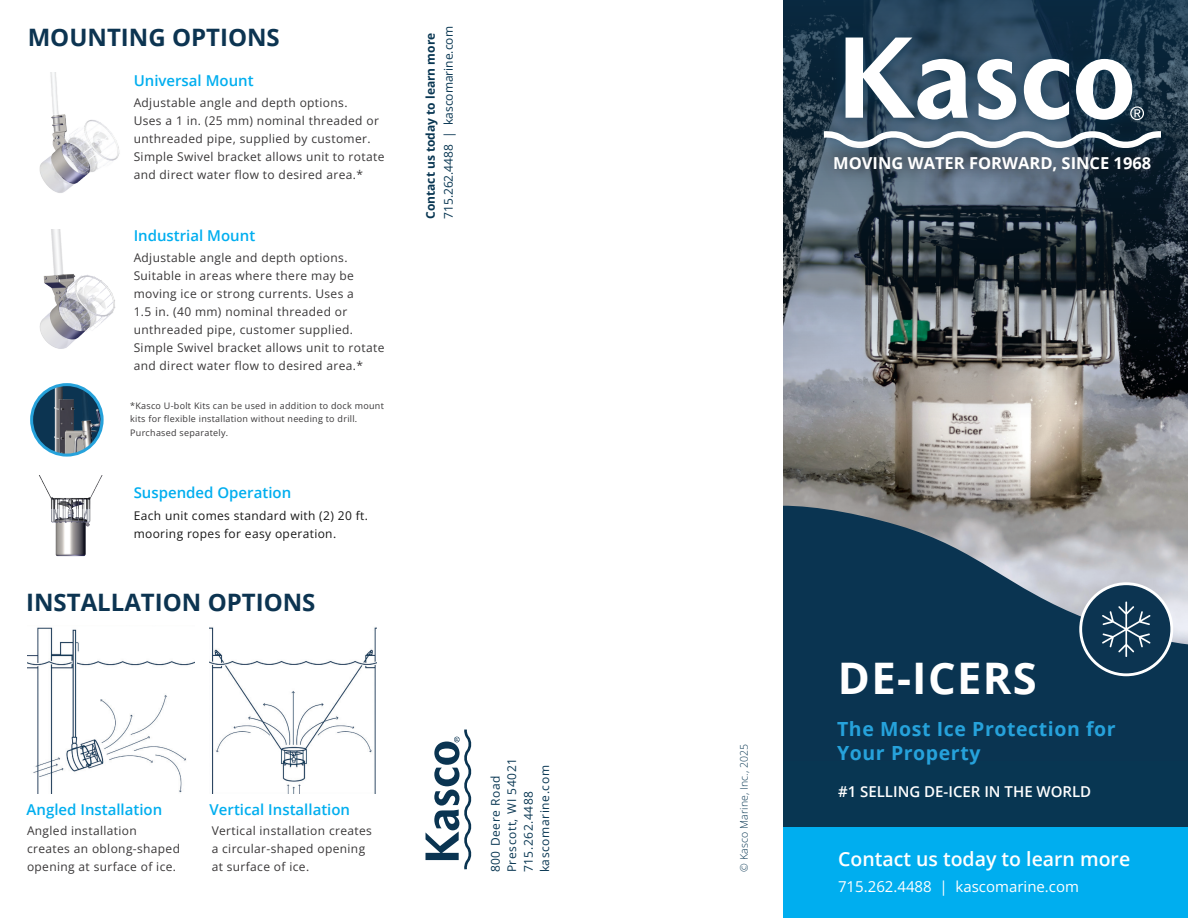
<style>
.page{position:relative;width:1188px;height:918px;background:#fff}
.page>*{position:absolute;margin:0;border:0;box-sizing:border-box;transform-origin:0 0}
.t1{font:700 43.5px "Open Sans";letter-spacing:.03em;color:#fff}
.t2{font:700 24px "Open Sans";color:#0c3451}
.t3{font:700 19.5px/24px "Open Sans";letter-spacing:.03em;color:#26a2db}
.t4{font:600 19.5px "Open Sans";color:#fff}
.t5{font:700 16.5px "Open Sans";color:#fff}
.t6{font:600 15px "Open Sans";color:#00aeef}
.t7{font:600 15px "Open Sans";color:#00aeef}
.t8{font:15px "Open Sans";color:#fff}
.t9{font:600 15px "Open Sans";color:#fff}
.t10{font:12px/18px "Open Sans";letter-spacing:.03em;color:#393738}
.t11{font:12px/18px "Open Sans";letter-spacing:.03em;color:#171717}
.t12{font:12px "Open Sans";letter-spacing:.05em;color:#083652}
.t13{font:12px "Open Sans";color:#083652}
.t14{font:700 12px "Open Sans";color:#083652}
.t15{font:300 10.5px "Open Sans";letter-spacing:.01em;color:#083652}
.t16{font:9px/13.5px "Open Sans";letter-spacing:.03em;color:#393738}
</style>
<div class="page">
<img style="left:27px;top:627px;width:167px;height:166px">
<img style="left:210px;top:627px;width:167px;height:166px">
<svg style="left:426px;top:729px;width:46px;height:141px"></svg>
<img style="left:783px;top:418px;width:405px;height:86px">
<svg style="left:783px;top:0;width:405px;height:418px;background:#525b63"></svg>
<div style="left:810px;top:23px;width:365px;height:140px;background:#083652;opacity:.75"></div>
<svg style="left:824px;top:129px;width:336px;height:13px"></svg>
<svg style="left:846px;top:38px;width:122px;height:82px"></svg>
<svg style="left:977px;top:59px;width:39px;height:61px"></svg>
<svg style="left:1024px;top:59px;width:45px;height:61px"></svg>
<svg style="left:1076px;top:59px;width:68px;height:61px"></svg>
<div style="left:820px;top:142px;width:345px;height:42px;background:#231f20;opacity:.75"></div>
<div style="left:783px;top:804px;width:405px;height:114px;background:#00aeef"></div>
<svg style="left:783px;top:504px;width:405px;height:257px;background:#305067"></svg>
<div style="left:783px;top:761px;width:405px;height:66px;background:#083652"></div>
<svg style="left:1079px;top:582px;width:94px;height:94px;background:#436178"></svg>
<img style="left:39px;top:476px;width:63px;height:81px">
<img style="left:39px;top:72px;width:81px;height:121px">
<img style="left:39px;top:229px;width:77px;height:120px">
<div style="left:32px;top:385px;width:70px;height:70px;background:#0c3451;border-radius:50%"></div>
<img style="left:45px;top:385px;width:57px;height:68px">
<div style="left:30px;top:383px;width:74px;height:74px;border:3px solid #26a2db;border-radius:50%"></div>
<p class="t2" style="left:28px;top:20px;width:254px">MOUNTING OPTIONS</p>
<p class="t6" style="left:134px;top:71px;width:122px">Universal Mount</p>
<p class="t10" style="left:134px;top:93px;width:252px">Adjustable angle and depth options.<br>Uses a 1 in. (25 mm) nominal threaded or unthreaded pipe, supplied by customer.<br>Simple Swivel bracket allows unit to rotate and direct water flow to desired area.*</p>
<p class="t6" style="left:134px;top:225px;width:123px">Industrial Mount</p>
<p class="t10" style="left:134px;top:249px;width:252px">Adjustable angle and depth options.<br>Suitable in areas where there may be moving ice or strong currents. Uses a<br>1.5 in. (40 mm) nominal threaded or unthreaded pipe, customer supplied.<br>Simple Swivel bracket allows unit to rotate and direct water flow to desired area.*</p>
<p class="t16" style="left:130px;top:399px;width:255px">*Kasco U-bolt Kits can be used in addition to dock mount kits for flexible installation without needing to drill.<br>Purchased separately.</p>
<p class="t6" style="left:134px;top:482px;width:159px">Suspended Operation</p>
<p class="t11" style="left:134px;top:506px;width:236px">Each unit comes standard with (2) 20 ft. mooring ropes for easy operation.</p>
<p class="t2" style="left:26px;top:586px;width:291px">INSTALLATION OPTIONS</p>
<p class="t14" style="left:422px;top:219px;width:188px;rotate:-90deg">Contact us today to learn more</p>
<p class="t13" style="left:440px;top:219px;width:194px;rotate:-90deg">715.262.4488 | kascomarine.com</p>
<p class="t7" style="left:27px;top:799px;width:137px">Angled Installation</p>
<p class="t7" style="left:210px;top:799px;width:142px">Vertical Installation</p>
<p class="t10" style="left:27px;top:821px;width:155px">Angled installation creates an oblong-shaped opening at surface of ice.</p>
<p class="t10" style="left:212px;top:821px;width:162px">Vertical installation creates a circular-shaped opening at surface of ice.</p>
<p class="t12" style="left:504px;top:872px;width:116px;rotate:-90deg">Prescott, WI 54021</p>
<p class="t12" style="left:537px;top:872px;width:109px;rotate:-90deg">kascomarine.com</p>
<p class="t12" style="left:487px;top:872px;width:99px;rotate:-90deg">800 Deere Road</p>
<p class="t12" style="left:520px;top:872px;width:83px;rotate:-90deg">715.262.4488</p>
<p class="t5" style="left:833px;top:151px;width:320px">MOVING WATER FORWARD, SINCE 1968</p>
<p class="t15" style="left:737px;top:872px;width:129px;rotate:-90deg">© Kasco Marine, Inc., 2025</p>
<p class="t1" style="left:838px;top:648px;width:200px">DE-ICERS</p>
<p class="t3" style="left:837px;top:717px;width:280px">The Most Ice Protection for<br>Your Property</p>
<p class="t9" style="left:838px;top:782px;width:255px">#1 SELLING DE-ICER IN THE WORLD</p>
<p class="t4" style="left:838px;top:846px;width:294px">Contact us today to learn more</p>
<p class="t8" style="left:838px;top:876px;width:242px">715.262.4488 | kascomarine.com</p>
</div>
